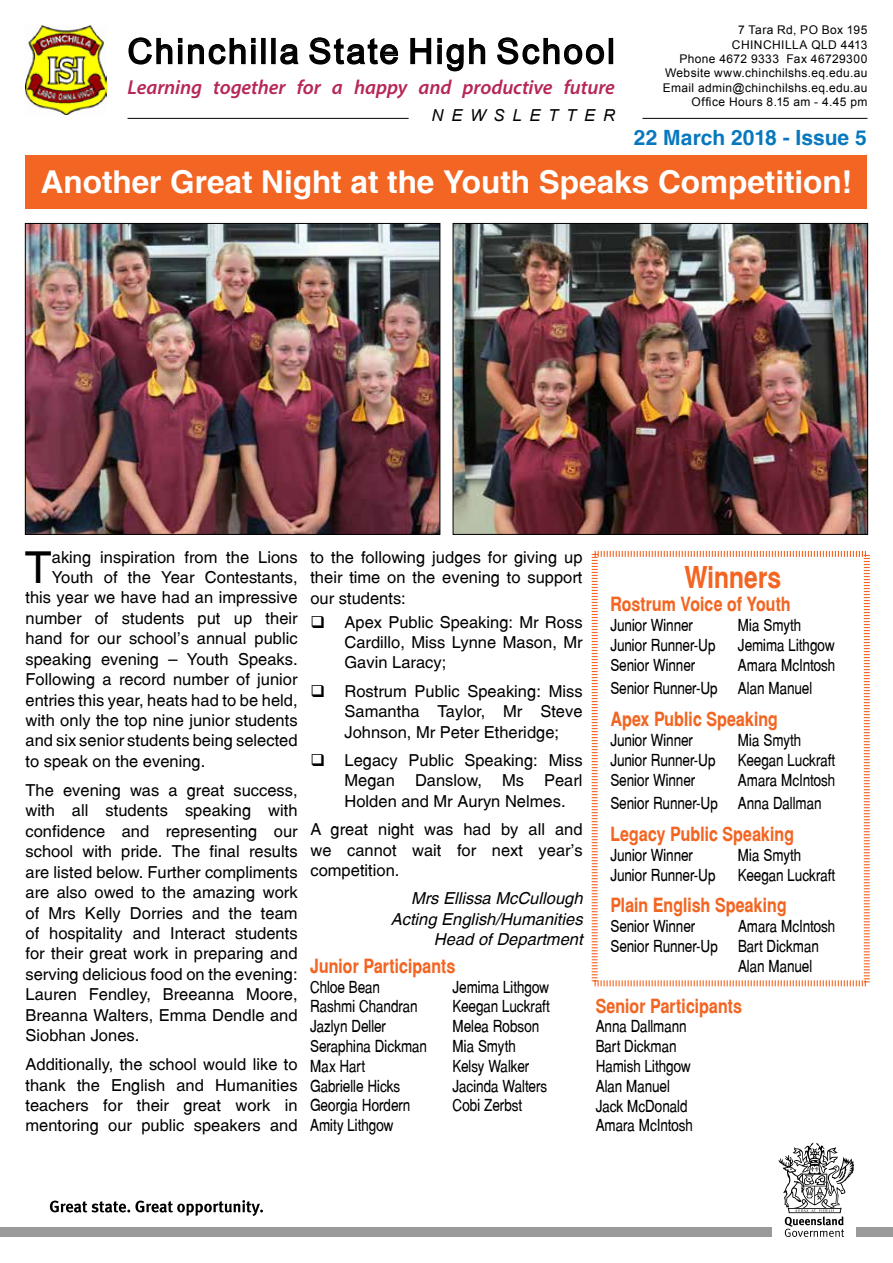
<style>
.page{position:relative;width:893px;height:1263px;background:#fff}
.page>*{position:absolute;margin:0;border:0;box-sizing:border-box;transform-origin:0 0}
.t1{font:44.1px "Switzerland Plain";color:#000}
.t2{font:34.5px "Arial";letter-spacing:.07em;color:#000}
.t3{font:700 31.5px "Switzerland";color:#fff}
.t4{font:700 30px "Switzerland Narrow";letter-spacing:-.005em;color:#f26522}
.t5{font:700 21px "Switzerland";color:#0778be}
.t6{font:italic 600 20.25px "Myriad Pro";letter-spacing:-.005em;color:#b72755}
.t7{font:700 19.5px "Switzerland Narrow";color:#f26522}
.t8{font:16.5px/20.4px "Switzerland Plain";color:#000;text-align:justify}
.t9{font:16.5px/19.8px "Switzerland Narrow Plain";letter-spacing:-.005em;color:#000}
.t10{font:italic 16.5px/20.2px "Switzerland";color:#000;text-align:right}
.t11{font:italic 16.5px "Arial";letter-spacing:.475em;color:#000}
.t12{font:12px/14.4px "Arial";letter-spacing:.03em;color:#000;text-align:right}
</style>
<div class="page">
<img style="left:26px;top:26px;width:80px;height:88px">
<svg style="left:128px;top:37px;width:128px;height:28px"></svg>
<div style="left:251px;top:45px;width:5px;height:19px;border:2px solid #000"></div>
<div style="left:261px;top:38px;width:5px;height:26px;border:2px solid #000"></div>
<div style="left:271px;top:38px;width:5px;height:26px;border:2px solid #000"></div>
<svg style="left:280px;top:44px;width:19px;height:21px"></svg>
<svg style="left:309px;top:37px;width:90px;height:28px"></svg>
<svg style="left:410px;top:37px;width:76px;height:35px"></svg>
<svg style="left:497px;top:37px;width:108px;height:28px"></svg>
<div style="left:609px;top:38px;width:4px;height:26px;border:2px solid #000"></div>
<hr style="left:128px;top:118px;width:281px;height:1px;background:#000">
<hr style="left:642px;top:118px;width:225px;height:1px;background:#000">
<div style="left:0;top:1228px;width:772px;height:9px;background:#9a9a9a"></div>
<div style="left:857px;top:1228px;width:36px;height:9px;background:#9a9a9a"></div>
<svg style="left:50px;top:1200px;width:213px;height:16px"></svg>
<svg style="left:779px;top:1142px;width:75px;height:95px"></svg>
<svg style="left:591px;top:550px;width:279px;height:437px"></svg>
<div style="left:26px;top:155px;width:841px;height:53px;background:#f26522"></div>
<img style="left:27px;top:225px;width:411px;height:308px">
<div style="left:25px;top:223px;width:415px;height:312px;border:1px solid #000"></div>
<img style="left:455px;top:225px;width:411px;height:308px">
<div style="left:453px;top:223px;width:415px;height:312px;border:1px solid #000"></div>
<h2 class="t2" style="left:128px;top:28px;width:489px">Chinchilla State High School</h2>
<p class="t6" style="left:128px;top:75px;width:489px">Learning together for a happy and productive future</p>
<p class="t11" style="left:432px;top:104px;width:185px">NEWSLETTER</p>
<p class="t12" style="left:663px;top:23px;width:206px">7 Tara Rd, PO Box 195<br>CHINCHILLA QLD 4413<br>Phone 4672 9333 Fax 46729300<br>Website www.chinchilshs.eq.edu.au<br>Email admin@chinchilshs.eq.edu.au<br>Office Hours 8.15 am - 4.45 pm</p>
<p class="t5" style="left:634px;top:124px;width:234px">22 March 2018 - Issue 5</p>
<h3 class="t3" style="left:41px;top:163px;width:813px">Another Great Night at the Youth Speaks Competition!</h3>
<h1 class="t1" style="left:25px;top:541px;width:28px">T</h1>
<p class="t8" style="left:52px;top:547px;width:247px">aking inspiration from the Lions</p>
<p class="t8" style="left:52px;top:567px;width:247px">Youth of the Year Contestants,</p>
<p class="t8" style="left:26px;top:587px;width:274px">this year we have had an impressive</p>
<p class="t8" style="left:26px;top:608px;width:274px">number of students put up their</p>
<p class="t8" style="left:26px;top:628px;width:274px">hand for our school’s annual public</p>
<p class="t8" style="left:26px;top:648px;width:274px">speaking evening – Youth Speaks.</p>
<p class="t8" style="left:26px;top:669px;width:274px">Following a record number of junior</p>
<p class="t8" style="left:26px;top:689px;width:274px">entries this year, heats had to be held,</p>
<p class="t8" style="left:26px;top:710px;width:274px">with only the top nine junior students</p>
<p class="t8" style="left:26px;top:730px;width:274px">and six senior students being selected</p>
<p class="t8" style="left:26px;top:751px;width:181px">to speak on the evening.</p>
<p class="t8" style="left:26px;top:780px;width:274px">The evening was a great success, with all students speaking with confidence and representing our school with pride. The final results are listed below. Further compliments are also owed to the amazing work of Mrs Kelly Dorries and the team of hospitality and Interact students for their great work in preparing and serving delicious food on the evening:<br>Lauren Fendley, Breeanna Moore, Breanna Walters, Emma Dendle and Siobhan Jones.</p>
<p class="t8" style="left:26px;top:1054px;width:274px">Additionally, the school would like to thank the English and Humanities teachers for their great work in mentoring our public speakers and</p>
<p class="t8" style="left:310px;top:547px;width:274px">to the following judges for giving up their time on the evening to support our students:</p>
<p class="t8" style="left:344px;top:612px;width:240px">Apex Public Speaking: Mr Ross Cardillo, Miss Lynne Mason, Mr Gavin Laracy;</p>
<p class="t8" style="left:344px;top:681px;width:240px">Rostrum Public Speaking: Miss Samantha Taylor, Mr Steve Johnson, Mr Peter Etheridge;</p>
<p class="t8" style="left:344px;top:750px;width:240px">Legacy Public Speaking: Miss Megan Danslow, Ms Pearl Holden and Mr Auryn Nelmes.</p>
<p class="t8" style="left:310px;top:819px;width:274px">A great night was had by all and we cannot wait for next year’s competition.</p>
<p class="t10" style="left:391px;top:888px;width:193px">Mrs Ellissa McCullough<br>Acting English/Humanities<br>Head of Department</p>
<p class="t7" style="left:310px;top:954px;width:147px">Junior Participants</p>
<p class="t9" style="left:310px;top:976px;width:119px">Chloe Bean<br>Rashmi Chandran<br>Jazlyn Deller<br>Seraphina Dickman<br>Max Hart<br>Gabrielle Hicks<br>Georgia Hordern<br>Amity Lithgow</p>
<p class="t9" style="left:453px;top:976px;width:99px">Jemima Lithgow<br>Keegan Luckraft<br>Melea Robson<br>Mia Smyth<br>Kelsy Walker<br>Jacinda Walters<br>Cobi Zerbst</p>
<h3 class="t4" style="left:684px;top:560px;width:98px">Winners</h3>
<p class="t7" style="left:610px;top:593px;width:182px">Rostrum Voice of Youth</p>
<p class="t9" style="left:610px;top:615px;width:84px">Junior Winner</p>
<p class="t9" style="left:738px;top:615px;width:65px">Mia Smyth</p>
<p class="t9" style="left:610px;top:635px;width:107px">Junior Runner-Up</p>
<p class="t9" style="left:738px;top:635px;width:98px">Jemima Lithgow</p>
<p class="t9" style="left:610px;top:655px;width:86px">Senior Winner</p>
<p class="t9" style="left:610px;top:653px;width:227px;line-height:23.4px;text-indent:128px">Amara McIntosh<br>Senior Runner-Up Alan Manuel</p>
<p class="t7" style="left:610px;top:708px;width:169px">Apex Public Speaking</p>
<p class="t9" style="left:610px;top:730px;width:84px">Junior Winner</p>
<p class="t9" style="left:738px;top:730px;width:65px">Mia Smyth</p>
<p class="t9" style="left:610px;top:750px;width:107px">Junior Runner-Up</p>
<p class="t9" style="left:738px;top:750px;width:99px">Keegan Luckraft</p>
<p class="t9" style="left:610px;top:770px;width:86px">Senior Winner</p>
<p class="t9" style="left:610px;top:768px;width:227px;line-height:23.4px;text-indent:128px">Amara McIntosh<br>Senior Runner-Up Anna Dallman</p>
<p class="t7" style="left:610px;top:822px;width:185px">Legacy Public Speaking</p>
<p class="t9" style="left:610px;top:845px;width:84px">Junior Winner</p>
<p class="t9" style="left:738px;top:845px;width:65px">Mia Smyth</p>
<p class="t9" style="left:610px;top:864px;width:107px">Junior Runner-Up</p>
<p class="t9" style="left:738px;top:864px;width:99px">Keegan Luckraft</p>
<p class="t7" style="left:610px;top:894px;width:178px">Plain English Speaking</p>
<p class="t9" style="left:610px;top:916px;width:86px">Senior Winner</p>
<p class="t9" style="left:738px;top:916px;width:99px">Amara McIntosh</p>
<p class="t9" style="left:610px;top:936px;width:210px">Senior Runner-Up Bart Dickman</p>
<p class="t9" style="left:738px;top:956px;width:76px">Alan Manuel</p>
<p class="t7" style="left:596px;top:994px;width:148px">Senior Participants</p>
<p class="t9" style="left:596px;top:1016px;width:99px">Anna Dallmann<br>Bart Dickman<br>Hamish Lithgow<br>Alan Manuel<br>Jack McDonald<br>Amara McIntosh</p>
</div>
